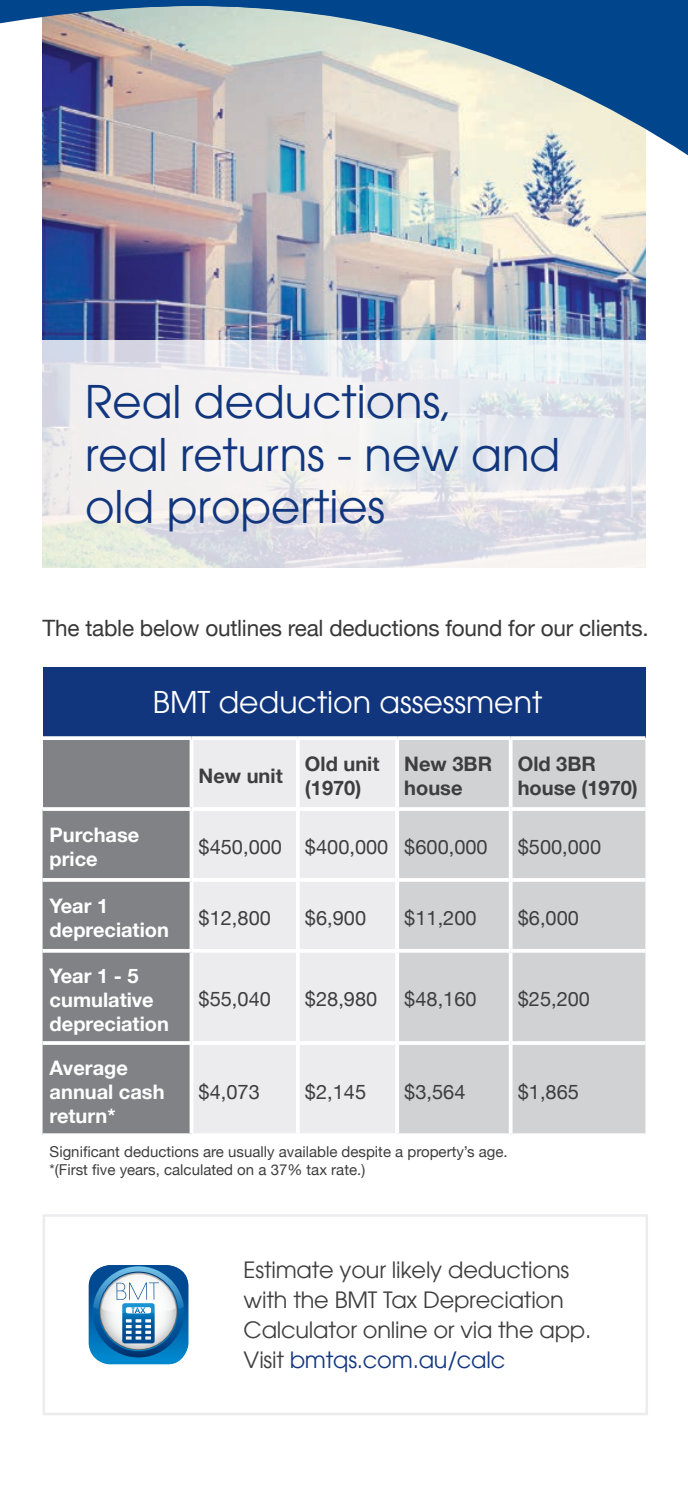
<style>
.page{position:relative;width:688px;height:1489px;background:#fff}
.page>*{position:absolute;margin:0;border:0;box-sizing:border-box;transform-origin:0 0}
.t1{font:45px/52.5px "Avant Garde LT";color:#11367e}
.t2{font:30px "Avant Garde LT";color:#fff}
.t3{font:22.5px/30px "Avant Garde LT";letter-spacing:-.01em;color:#3e3e3f}
.t4{font:22.5px "Helvetica Neue";letter-spacing:-.01em;color:#383839}
.t5{font:20px "Helvetica Neue";color:#3e3e3f}
.t6{font:700 20px/24px "Helvetica Neue";color:#fff}
.t7{font:700 20px/24px "Helvetica Neue";color:#3e3e3f}
.t8{font:15px/18px "Helvetica Neue";color:#3e3e3f}
.s1{color:#11367e}
</style>
<div class="page">
<img style="left:0;top:0;width:687px;height:348px">
<div style="left:43px;top:667px;width:602px;height:71px;background:#11367e"></div>
<div style="left:43px;top:738px;width:148px;height:71px;background:#808285"></div>
<svg style="left:193px;top:740px;width:452px;height:67px;background:#dddddf"></svg>
<div style="left:43px;top:810px;width:146px;height:323px;background:#808285"></div>
<div style="left:193px;top:811px;width:202px;height:322px;background:#ececee"></div>
<div style="left:399px;top:811px;width:246px;height:322px;background:#d1d2d4"></div>
<hr style="left:43px;top:807px;width:148px;height:3px;background:#fff">
<hr style="left:43px;top:878px;width:148px;height:3px;background:#fff">
<svg style="left:191px;top:736px;width:107px;height:4px"></svg>
<svg style="left:189px;top:740px;width:2px;height:67px"></svg>
<svg style="left:298px;top:736px;width:99px;height:2px"></svg>
<hr style="left:296px;top:740px;width:4px;height:67px;background:#fff">
<svg style="left:397px;top:736px;width:113px;height:2px"></svg>
<hr style="left:395px;top:740px;width:4px;height:67px;background:#fff">
<svg style="left:510px;top:736px;width:135px;height:4px"></svg>
<svg style="left:508px;top:740px;width:4px;height:67px"></svg>
<svg style="left:189px;top:810px;width:3px;height:68px"></svg>
<hr style="left:296px;top:810px;width:4px;height:68px;background:#fff">
<svg style="left:508px;top:810px;width:4px;height:68px"></svg>
<hr style="left:191px;top:878px;width:107px;height:3px;background:#fff">
<svg style="left:189px;top:881px;width:3px;height:67px"></svg>
<hr style="left:298px;top:878px;width:99px;height:3px;background:#fff">
<hr style="left:296px;top:881px;width:4px;height:67px;background:#fff">
<hr style="left:397px;top:878px;width:113px;height:3px;background:#fff">
<hr style="left:510px;top:878px;width:135px;height:3px;background:#fff">
<svg style="left:508px;top:881px;width:4px;height:67px"></svg>
<svg style="left:189px;top:952px;width:3px;height:89px"></svg>
<hr style="left:296px;top:952px;width:4px;height:89px;background:#fff">
<svg style="left:508px;top:952px;width:4px;height:89px"></svg>
<svg style="left:189px;top:1044px;width:3px;height:89px"></svg>
<hr style="left:296px;top:1044px;width:4px;height:89px;background:#fff">
<svg style="left:508px;top:1044px;width:4px;height:89px"></svg>
<svg style="left:43px;top:736px;width:148px;height:4px"></svg>
<svg style="left:43px;top:948px;width:147px;height:4px"></svg>
<svg style="left:191px;top:948px;width:107px;height:4px"></svg>
<svg style="left:298px;top:948px;width:97px;height:4px"></svg>
<svg style="left:399px;top:948px;width:111px;height:4px"></svg>
<svg style="left:510px;top:948px;width:135px;height:4px"></svg>
<hr style="left:43px;top:1041px;width:148px;height:3px;background:#fff">
<hr style="left:191px;top:1041px;width:107px;height:3px;background:#fff">
<hr style="left:298px;top:1041px;width:99px;height:3px;background:#fff">
<hr style="left:397px;top:1041px;width:113px;height:3px;background:#fff">
<hr style="left:510px;top:1041px;width:135px;height:3px;background:#fff">
<svg style="left:89px;top:1265px;width:99px;height:98px"></svg>
<svg style="left:43px;top:340px;width:604px;height:228px"></svg>
<div style="left:43px;top:1214px;width:604px;height:201px;border:2px solid #ececee"></div>
<h1 class="t1" style="left:85px;top:375px;width:476px">Real deductions,<br>real returns - new and old properties</h1>
<p class="t4" style="left:43px;top:611px;width:607px">The table below outlines real deductions found for our clients.</p>
<h2 class="t2" style="left:153px;top:684px;width:391px">BMT deduction assessment</h2>
<p class="t7" style="left:198px;top:764px;width:86px">New unit</p>
<p class="t7" style="left:305px;top:752px;width:76px">Old unit (1970)</p>
<p class="t7" style="left:404px;top:752px;width:89px">New 3BR house</p>
<p class="t7" style="left:517px;top:752px;width:122px">Old 3BR house (1970)</p>
<p class="t6" style="left:50px;top:823px;width:91px">Purchase price</p>
<p class="t5" style="left:198px;top:832px;width:290px">$450,000 $400,000 $600,000</p>
<p class="t5" style="left:517px;top:832px;width:85px">$500,000</p>
<p class="t6" style="left:50px;top:894px;width:121px">Year 1 depreciation</p>
<p class="t5" style="left:198px;top:903px;width:74px">$12,800</p>
<p class="t5" style="left:305px;top:903px;width:63px">$6,900</p>
<p class="t5" style="left:404px;top:903px;width:74px">$11,200</p>
<p class="t5" style="left:517px;top:903px;width:63px">$6,000</p>
<p class="t6" style="left:50px;top:964px;width:121px">Year 1 - 5 cumulative depreciation</p>
<p class="t5" style="left:198px;top:984px;width:74px">$55,040</p>
<p class="t5" style="left:305px;top:984px;width:74px">$28,980</p>
<p class="t5" style="left:404px;top:984px;width:74px">$48,160</p>
<p class="t5" style="left:517px;top:984px;width:74px">$25,200</p>
<p class="t6" style="left:50px;top:1056px;width:116px">Average annual cash return*</p>
<p class="t5" style="left:198px;top:1077px;width:63px">$4,073</p>
<p class="t5" style="left:305px;top:1077px;width:63px">$2,145</p>
<p class="t5" style="left:404px;top:1077px;width:63px">$3,564</p>
<p class="t5" style="left:517px;top:1077px;width:63px">$1,865</p>
<p class="t8" style="left:50px;top:1142px;width:459px">Significant deductions are usually available despite a property’s age. *(First five years, calculated on a 37% tax rate.)</p>
<p class="t3" style="left:243px;top:1254px;width:349px">Estimate your likely deductions with the BMT Tax Depreciation<br>Calculator online or via the app.<br>Visit <span class="s1">bmtqs.com.au/calc</span></p>
</div>
